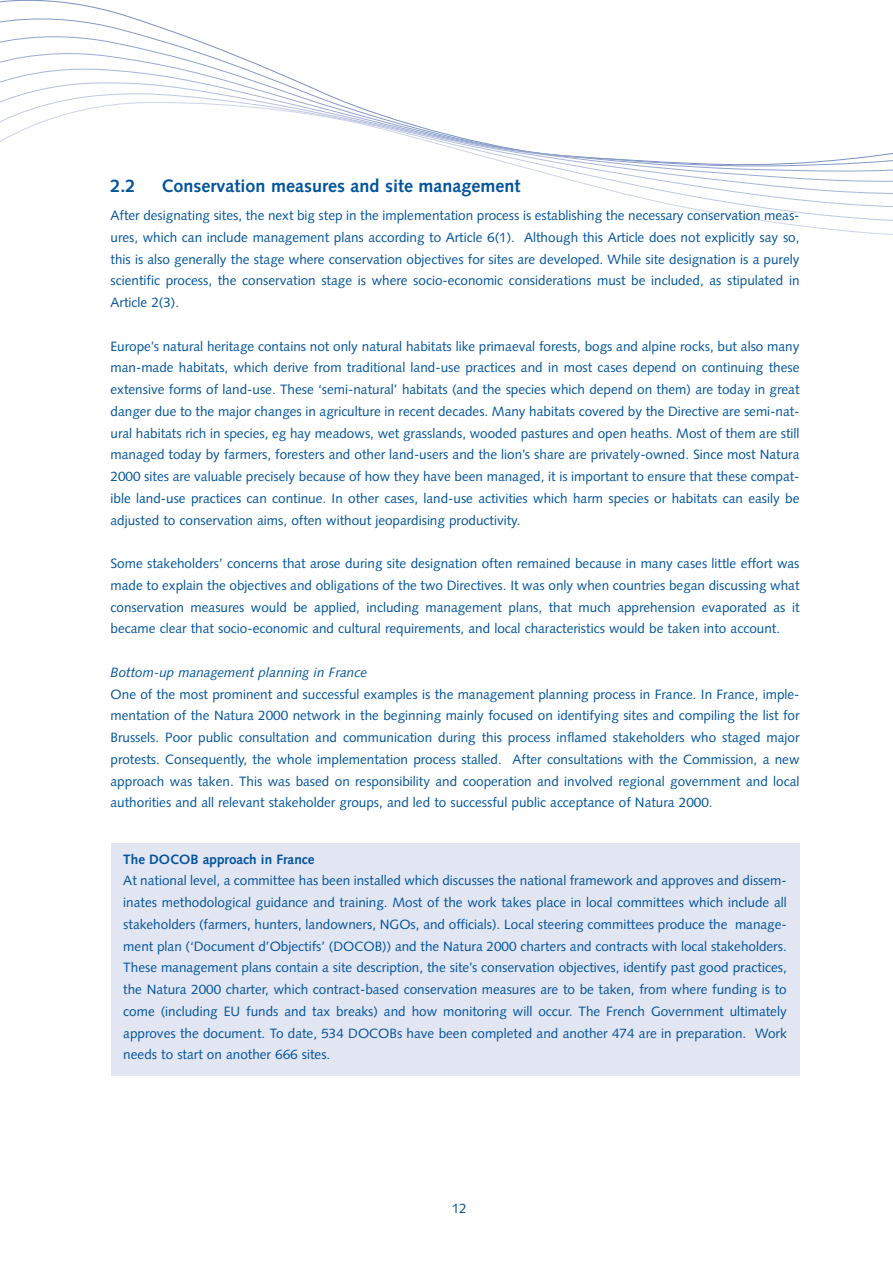
<style>
.page{position:relative;width:893px;height:1263px;background:#fff}
.page>*{position:absolute;margin:0;border:0;box-sizing:border-box;transform-origin:0 0}
.t1{font:700 18px "Syntax";color:#00539b}
.t2{font:13.5px/21.8px "Syntax";color:#00539b;text-align:justify}
.t3{font:italic 13.5px "Syntax";color:#00539b}
.t4{font:700 13.5px "Syntax";color:#00539b}
</style>
<div class="page">
<div style="left:111px;top:843px;width:688px;height:233px;background:#e2e5f2"></div>
<svg style="left:0;top:0;width:893px;height:235px"></svg>
<h1 class="t1" style="left:111px;top:179px;width:27px">2.2</h1>
<h1 class="t1" style="left:162px;top:179px;width:360px">Conservation measures and site management</h1>
<p class="t2" style="left:111px;top:206px;width:690px">After designating sites, the next big step in the implementation process is establishing the necessary conservation meas&shy;ures, which can include management plans according to Article 6(1). Although this Article does not explicitly say so, this is also generally the stage where conservation objectives for sites are developed. While site designation is a purely scientific process, the conservation stage is where socio-economic considerations must be included, as stipulated in Article 2(3).</p>
<p class="t2" style="left:111px;top:336px;width:690px">Europe’s natural heritage contains not only natural habitats like primaeval forests, bogs and alpine rocks, but also many man-made habitats, which derive from traditional land-use practices and in most cases depend on continuing these extensive forms of land-use. These ‘semi-natural’ habitats (and the species which depend on them) are today in great danger due to the major changes in agriculture in recent decades. Many habitats covered by the Directive are semi-nat&shy;ural habitats rich in species, eg hay meadows, wet grasslands, wooded pastures and open heaths. Most of them are still managed today by farmers, foresters and other land-users and the lion’s share are privately-owned. Since most Natura 2000 sites are valuable precisely because of how they have been managed, it is important to ensure that these compat&shy;ible land-use practices can continue. In other cases, land-use activities which harm species or habitats can easily be adjusted to conservation aims, often without jeopardising productivity.</p>
<p class="t2" style="left:111px;top:554px;width:690px">Some stakeholders’ concerns that arose during site designation often remained because in many cases little effort was made to explain the objectives and obligations of the two Directives. It was only when countries began discussing what conservation measures would be applied, including management plans, that much apprehension evaporated as it became clear that socio-economic and cultural requirements, and local characteristics would be taken into account.</p>
<p class="t3" style="left:111px;top:667px;width:258px">Bottom-up management planning in France</p>
<p class="t2" style="left:111px;top:684px;width:690px">One of the most prominent and successful examples is the management planning process in France. In France, imple&shy;mentation of the Natura 2000 network in the beginning mainly focused on identifying sites and compiling the list for Brussels. Poor public consultation and communication during this process inflamed stakeholders who staged major protests. Consequently, the whole implementation process stalled. After consultations with the Commission, a new approach was taken. This was based on responsibility and cooperation and involved regional government and local authorities and all relevant stakeholder groups, and led to successful public acceptance of Natura 2000.</p>
<p class="t4" style="left:123px;top:854px;width:193px">The DOCOB approach in France</p>
<p class="t2" style="left:123px;top:871px;width:665px">At national level, a committee has been installed which discusses the national framework and approves and dissem&shy;inates methodological guidance and training. Most of the work takes place in local committees which include all stakeholders (farmers, hunters, landowners, NGOs, and officials). Local steering committees produce the manage&shy;ment plan (‘Document d’Objectifs’ (DOCOB)) and the Natura 2000 charters and contracts with local stakeholders.<br>These management plans contain a site description, the site’s conservation objectives, identify past good practices, the Natura 2000 charter, which contract-based conservation measures are to be taken, from where funding is to come (including EU funds and tax breaks) and how monitoring will occur. The French Government ultimately approves the document. To date, 534 DOCOBs have been completed and another 474 are in preparation. Work needs to start on another 666 sites.</p>
<p class="t2" style="left:452px;top:1199px;width:17px">12</p>
</div>
